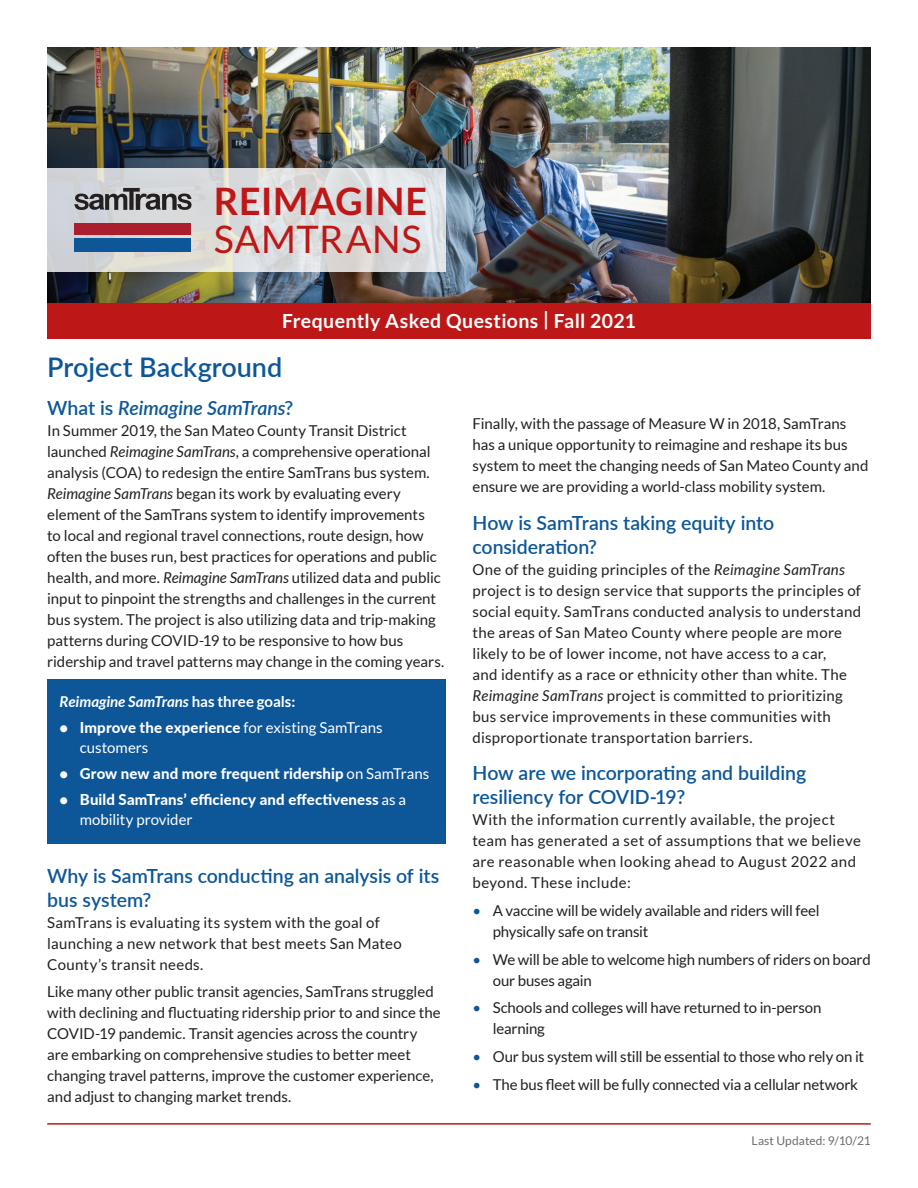
<style>
.page{position:relative;width:918px;height:1188px;background:#fff}
.page>*{position:absolute;margin:0;border:0;box-sizing:border-box;transform-origin:0 0}
.t1{font:700 37.95px/38px "Lato";letter-spacing:.01em;color:#bd1717}
.Header_1{font:600 27px "Lato";letter-spacing:-.005em;color:#0d5799}
.Body{font:600 19.5px/24px "Lato";color:#0d5799}
.Header_2{font:600 19.5px/24px "Lato";letter-spacing:-.005em;color:#0d5799}
.t2{font:700 19.5px "Lato";letter-spacing:.02em;color:#fff}
.Header_2-2{font:italic 600 19.5px "Lato";color:#0d5799}
.Body-2{font:15px/21px "Lato";color:#231f20}
.Body-3{font:15px/21px "Lato";letter-spacing:.02em;color:#231f20}
.Body-4{font:15px/21px "Lato";letter-spacing:.03em;color:#231f20}
.t3{font:800 15px/19.5px "Lato";letter-spacing:.01em;color:#fff}
.t4{font:15px/19.5px "Lato";color:#fff}
.t5{font:italic 700 15px "Lato";color:#fff}
.t6{font:12px "Lato";letter-spacing:.005em;color:#6c6d70}
.s1{font-weight:400}
.s2{font-style:normal}
.s3{font-style:italic}
.s4{font-weight:800}
.s5{color:#0d5799}
</style>
<div class="page">
<img style="left:47px;top:47px;width:824px;height:257px">
<div style="left:47px;top:679px;width:399px;height:165px;background:#0d5799"></div>
<svg style="left:47px;top:168px;width:398px;height:104px;background:#dadbdc"></svg>
<div style="left:47px;top:304px;width:824px;height:35px;background:#bd1717"></div>
<hr style="left:47px;top:1123px;width:824px;height:2px;background:#bd1717">
<svg style="left:74px;top:188px;width:118px;height:22px;background:#848386"></svg>
<div style="left:74px;top:223px;width:117px;height:12px;background:#aa1e2d"></div>
<div style="left:74px;top:238px;width:117px;height:14px;background:#0d5799"></div>
<p class="t1" style="left:214px;top:182px;width:215px">REIMAGINE<br><span class="s1">SAMTRANS</span></p>
<p class="t2" style="left:282px;top:310px;width:355px">Frequently Asked Questions | Fall 2021</p>
<p class="Header_1" style="left:47px;top:348px;width:237px">Project Background</p>
<p class="Header_2-2" style="left:47px;top:393px;width:248px"><span class="s2">What is</span> Reimagine SamTrans<span class="s2">?</span></p>
<p class="Body-2" style="left:47px;top:420px;width:398px">In Summer 2019, the San Mateo County Transit District launched <span class="s3">Reimagine SamTrans</span>, a comprehensive operational analysis (COA) to redesign the entire SamTrans bus system.<br><span class="s3">Reimagine SamTrans</span> began its work by evaluating every element of the SamTrans system to identify improvements<br>to local and regional travel connections, route design, how often the buses run, best practices for operations and public health, and more. <span class="s3">Reimagine SamTrans</span> utilized data and public input to pinpoint the strengths and challenges in the current bus system. The project is also utilizing data and trip-making patterns during COVID-19 to be responsive to how bus ridership and travel patterns may change in the coming years.</p>
<p class="t5" style="left:60px;top:693px;width:237px">Reimagine SamTrans <span class="s2">has three goals:</span></p>
<p class="t4" style="left:80px;top:718px;width:304px;text-indent:-20px"><span class="s4">• Improve the experience</span> for existing SamTrans customers</p>
<p class="t3" style="left:60px;top:763px;width:371px">• Grow new and more frequent ridership <span class="s1">on SamTrans</span></p>
<p class="t3" style="left:80px;top:789px;width:328px;text-indent:-20px">• Build SamTrans’ efficiency and effectiveness <span class="s1">as a mobility provider</span></p>
<p class="Body" style="left:47px;top:863px;width:394px">Why is SamTrans conducting an analysis of its bus system?</p>
<p class="Body-2" style="left:47px;top:912px;width:356px">SamTrans is evaluating its system with the goal of launching a new network that best meets San Mateo<br>County’s transit needs.</p>
<p class="Body-2" style="left:47px;top:981px;width:395px">Like many other public transit agencies, SamTrans struggled with declining and fluctuating ridership prior to and since the COVID-19 pandemic. Transit agencies across the country are embarking on comprehensive studies to better meet changing travel patterns, improve the customer experience, and adjust to changing market trends.</p>
<p class="Body-2" style="left:472px;top:413px;width:397px">Finally, with the passage of Measure W in 2018, SamTrans has a unique opportunity to reimagine and reshape its bus system to meet the changing needs of San Mateo County and ensure we are providing a world-class mobility system.</p>
<p class="Body" style="left:472px;top:510px;width:303px">How is SamTrans taking equity into consideration?</p>
<p class="Body-3" style="left:472px;top:559px;width:390px">One of the guiding principles of the <span class="s3">Reimagine SamTrans </span>project is to design service that supports the principles of social equity. SamTrans conducted analysis to understand the areas of San Mateo County where people are more likely to be of lower income, not have access to a car,<br>and identify as a race or ethnicity other than white. The <span class="s3">Reimagine SamTrans</span> project is committed to prioritizing bus service improvements in these communities with disproportionate transportation barriers.</p>
<p class="Header_2" style="left:472px;top:760px;width:335px">How are we incorporating and building resiliency for COVID-19?</p>
<p class="Body-4" style="left:472px;top:809px;width:390px">With the information currently available, the project team has generated a set of assumptions that we believe are reasonable when looking ahead to August 2022 and beyond. These include:</p>
<p class="Body-2" style="left:493px;top:900px;width:328px;text-indent:-20px"><span class="s5">•</span> A vaccine will be widely available and riders will feel physically safe on transit</p>
<p class="Body-2" style="left:493px;top:949px;width:380px;text-indent:-20px"><span class="s5">•</span> We will be able to welcome high numbers of riders on board our buses again</p>
<p class="Body-2" style="left:493px;top:997px;width:330px;text-indent:-20px"><span class="s5">•</span> Schools and colleges will have returned to in-person learning</p>
<p class="Body-2" style="left:472px;top:1046px;width:393px"><span class="s5">•</span> Our bus system will still be essential to those who rely on it</p>
<p class="Body-2" style="left:472px;top:1074px;width:387px"><span class="s5">•</span> The bus fleet will be fully connected via a cellular network</p>
<p class="t6" style="left:752px;top:1134px;width:121px">Last Updated: 9/10/21</p>
</div>
